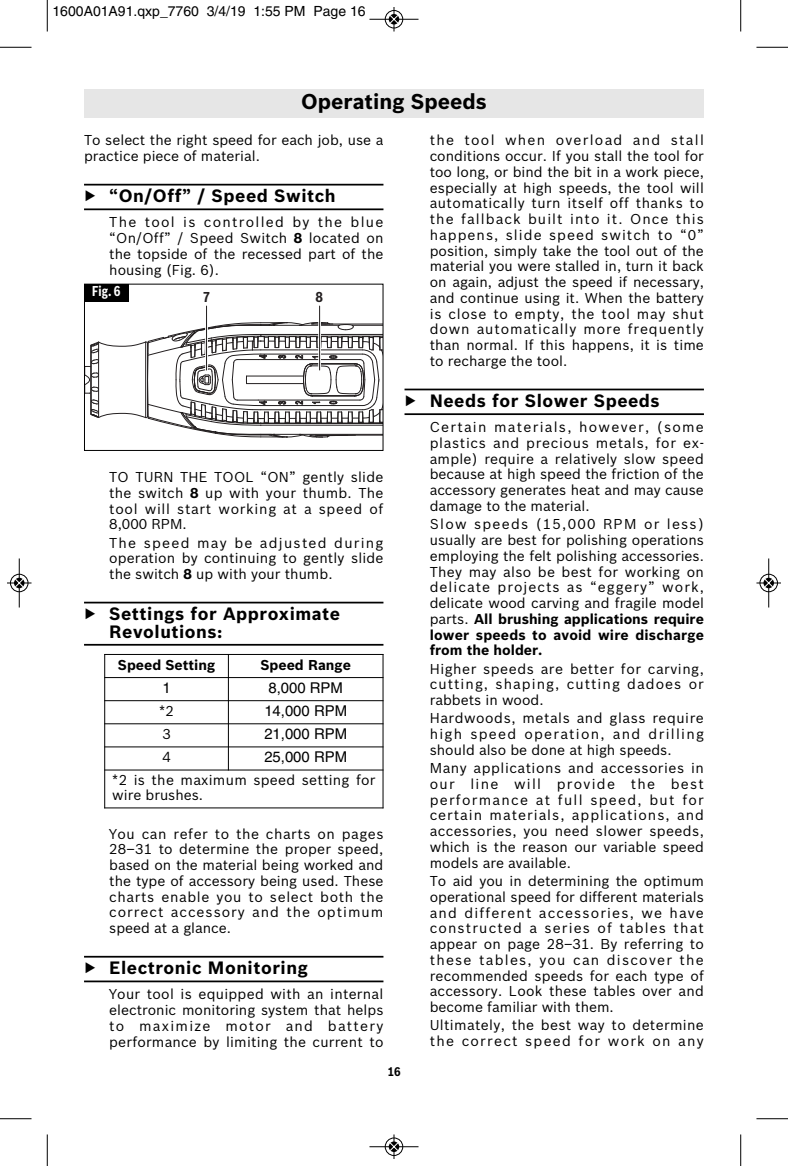
<style>
.page{position:relative;width:788px;height:1166px;background:#fff}
.page>*{position:absolute;margin:0;border:0;box-sizing:border-box;transform-origin:0 0}
.t1{font:700 21px "Bosch Sans";color:#000}
.t2{font:700 17.5px/17.5px "Bosch Sans";letter-spacing:.03em;color:#000}
.t3{font:14.88px "Helvetica";color:#000}
.t4{font:14px/15.8px "Bosch Sans";letter-spacing:.005em;color:#000;text-align:justify}
.t5{font:14px/15.8px "Bosch Sans";letter-spacing:.025em;color:#000}
.t6{font:14px "Helvetica";color:#000}
.t7{font:700 14px "Bosch Sans";color:#000}
.t8{font:700 14px "Bosch Sans Cond";color:#fff;scale:.9 1}
.t9{font:700 14px "Bosch Sans Cond";color:#231f20}
.t10{font:700 12.25px "Bosch Sans Cond";color:#000}
.s1{font-weight:700}
</style>
<div class="page">
<div style="left:84px;top:89px;width:620px;height:29px;background:#e6e6e6"></div>
<hr style="left:84px;top:184px;width:299px;height:1px;background:#000">
<hr style="left:84px;top:208px;width:299px;height:2px;background:#000">
<hr style="left:84px;top:601px;width:299px;height:2px;background:#000">
<hr style="left:84px;top:644px;width:299px;height:1px;background:#000">
<hr style="left:84px;top:955px;width:299px;height:2px;background:#000">
<hr style="left:84px;top:980px;width:299px;height:2px;background:#000">
<hr style="left:404px;top:388px;width:300px;height:2px;background:#000">
<hr style="left:404px;top:413px;width:300px;height:2px;background:#000">
<hr style="left:104px;top:654px;width:1px;height:154px;background:#000">
<hr style="left:228px;top:654px;width:1px;height:116px;background:#000">
<hr style="left:382px;top:654px;width:1px;height:154px;background:#000">
<hr style="left:104px;top:654px;width:279px;height:1px;background:#000">
<hr style="left:104px;top:677px;width:279px;height:1px;background:#000">
<hr style="left:104px;top:700px;width:279px;height:1px;background:#000">
<hr style="left:104px;top:723px;width:279px;height:1px;background:#000">
<hr style="left:104px;top:746px;width:279px;height:1px;background:#000">
<hr style="left:104px;top:769px;width:279px;height:1px;background:#000">
<hr style="left:104px;top:807px;width:279px;height:1px;background:#000">
<svg style="left:86px;top:322px;width:295px;height:115px"></svg>
<hr style="left:205px;top:306px;width:3px;height:64px;background:#fff">
<hr style="left:206px;top:306px;width:1px;height:64px;background:#211e1e">
<hr style="left:318px;top:306px;width:3px;height:64px;background:#fff">
<hr style="left:319px;top:306px;width:1px;height:64px;background:#211e1e">
<div style="left:84px;top:284px;width:299px;height:167px;border:1px solid #000"></div>
<div style="left:84px;top:284px;width:45px;height:17px;background:#000"></div>
<hr style="left:47px;top:0;width:1px;height:32px;background:#000">
<hr style="left:0;top:47px;width:32px;height:1px;background:#000">
<hr style="left:740px;top:0;width:1px;height:32px;background:#000">
<hr style="left:756px;top:47px;width:32px;height:1px;background:#000">
<hr style="left:47px;top:1134px;width:1px;height:32px;background:#000">
<hr style="left:0;top:1118px;width:32px;height:1px;background:#000">
<hr style="left:740px;top:1134px;width:1px;height:32px;background:#000">
<hr style="left:756px;top:1118px;width:32px;height:1px;background:#000">
<div style="left:384px;top:10px;width:19px;height:19px;border:1px solid #fff;border-radius:50%"></div>
<hr style="left:369px;top:19px;width:49px;height:1px;background:#000">
<div style="left:385px;top:10px;width:18px;height:18px;border:1px solid #000;border-radius:50%"></div>
<svg style="left:389px;top:7px;width:9px;height:25px"></svg>
<div style="left:384px;top:1137px;width:19px;height:19px;border:1px solid #fff;border-radius:50%"></div>
<hr style="left:369px;top:1146px;width:49px;height:1px;background:#000">
<div style="left:385px;top:1137px;width:18px;height:18px;border:1px solid #000;border-radius:50%"></div>
<svg style="left:389px;top:1134px;width:9px;height:24px"></svg>
<div style="left:10px;top:573px;width:19px;height:19px;border:1px solid #fff;border-radius:50%"></div>
<hr style="left:19px;top:558px;width:1px;height:49px;background:#000">
<div style="left:10px;top:574px;width:18px;height:18px;border:1px solid #000;border-radius:50%"></div>
<svg style="left:7px;top:578px;width:25px;height:9px"></svg>
<div style="left:759px;top:573px;width:19px;height:19px;border:1px solid #fff;border-radius:50%"></div>
<hr style="left:768px;top:558px;width:1px;height:49px;background:#000">
<div style="left:759px;top:574px;width:18px;height:18px;border:1px solid #000;border-radius:50%"></div>
<svg style="left:756px;top:578px;width:24px;height:9px"></svg>
<p class="t6" style="left:52px;top:6px;width:314px">1600A01A91.qxp_7760 3/4/19 1:55 PM Page 16</p>
<h1 class="t1" style="left:301px;top:89px;width:187px">Operating Speeds</h1>
<p class="t4" style="left:84px;top:133px;width:301px">To select the right speed for each job, use a practice piece of material.</p>
<p class="t2" style="left:84px;top:187px;width:253px">▶ “On/Off” / Speed Switch</p>
<p class="t4" style="left:109px;top:215px;width:276px">The tool is controlled by the blue “On/Off” / Speed Switch <span class="s1">8</span> located on the topside of the recessed part of the housing (Fig. 6).</p>
<p class="t4" style="left:429px;top:133px;width:276px">the tool when overload and stall conditions occur. If you stall the tool for too long, or bind the bit in a work piece, especially at high speeds, the tool will automatically turn itself off thanks to the fallback built into it. Once this happens, slide speed switch to “0” position, simply take the tool out of the material you were stalled in, turn it back on again, adjust the speed if necessary, and continue using it. When the battery is close to empty, the tool may shut down automatically more frequently than normal. If this happens, it is time to recharge the tool.</p>
<p class="t2" style="left:404px;top:392px;width:257px">▶ Needs for Slower Speeds</p>
<p class="t4" style="left:429px;top:419px;width:276px">Certain materials, however, (some plastics and precious metals, for ex&shy;ample) require a relatively slow speed because at high speed the friction of the accessory generates heat and may cause damage to the material.</p>
<p class="t4" style="left:429px;top:516px;width:276px">Slow speeds (15,000 RPM or less) usually are best for polishing operations employing the felt polishing accessories.<br>They may also be best for working on delicate projects as “eggery” work, delicate wood carving and fragile model parts. <span class="s1">All brushing applications require lower speeds to avoid wire discharge from the holder.</span></p>
<p class="t4" style="left:429px;top:661px;width:276px">Higher speeds are better for carving, cutting, shaping, cutting dadoes or rabbets in wood.</p>
<p class="t4" style="left:429px;top:710px;width:276px">Hardwoods, metals and glass require high speed operation, and drilling should also be done at high speeds.</p>
<p class="t4" style="left:429px;top:760px;width:276px">Many applications and accessories in our line will provide the best performance at full speed, but for certain materials, applications, and accessories, you need slower speeds, which is the reason our variable speed models are available.</p>
<p class="t4" style="left:429px;top:873px;width:276px">To aid you in determining the optimum operational speed for different materials and different accessories, we have constructed a series of tables that appear on page 28–31. By referring to these tables, you can discover the recommended speeds for each type of accessory. Look these tables over and become familiar with them.</p>
<p class="t5" style="left:429px;top:1017px;width:276px">Ultimately, the best way to determine the correct speed for work on any</p>
<p class="t8" style="left:92px;top:283px;width:33px">Fig. 6</p>
<p class="t9" style="left:203px;top:289px;width:9px">7</p>
<p class="t9" style="left:315px;top:289px;width:9px">8</p>
<p class="t4" style="left:109px;top:469px;width:276px">TO TURN THE TOOL “ON” gently slide the switch <span class="s1">8</span> up with your thumb. The tool will start working at a speed of 8,000 RPM.</p>
<p class="t4" style="left:109px;top:535px;width:276px">The speed may be adjusted during operation by continuing to gently slide the switch <span class="s1">8</span> up with your thumb.</p>
<p class="t2" style="left:109px;top:605px;width:232px;text-indent:-25px">▶ Settings for Approximate<br>Revolutions:</p>
<p class="t7" style="left:118px;top:656px;width:99px">Speed Setting</p>
<p class="t7" style="left:260px;top:656px;width:92px">Speed Range</p>
<p class="t3" style="left:162px;top:682px;width:10px">1</p>
<p class="t3" style="left:268px;top:682px;width:76px">8,000 RPM</p>
<p class="t4" style="left:159px;top:703px;width:16px">*2</p>
<p class="t3" style="left:264px;top:705px;width:84px">14,000 RPM</p>
<p class="t4" style="left:162px;top:726px;width:10px">3</p>
<p class="t3" style="left:264px;top:728px;width:84px">21,000 RPM</p>
<p class="t4" style="left:162px;top:749px;width:10px">4</p>
<p class="t3" style="left:264px;top:751px;width:84px">25,000 RPM</p>
<p class="t4" style="left:112px;top:772px;width:265px">*2 is the maximum speed setting for wire brushes.</p>
<p class="t4" style="left:109px;top:826px;width:276px">You can refer to the charts on pages 28–31 to determine the proper speed, based on the material being worked and the type of accessory being used. These charts enable you to select both the correct accessory and the optimum speed at a glance.</p>
<p class="t2" style="left:84px;top:959px;width:225px">▶ Electronic Monitoring</p>
<p class="t4" style="left:109px;top:986px;width:276px">Your tool is equipped with an internal electronic monitoring system that helps to maximize motor and battery performance by limiting the current to</p>
<p class="t10" style="left:387px;top:1064px;width:15px">16</p>
</div>
